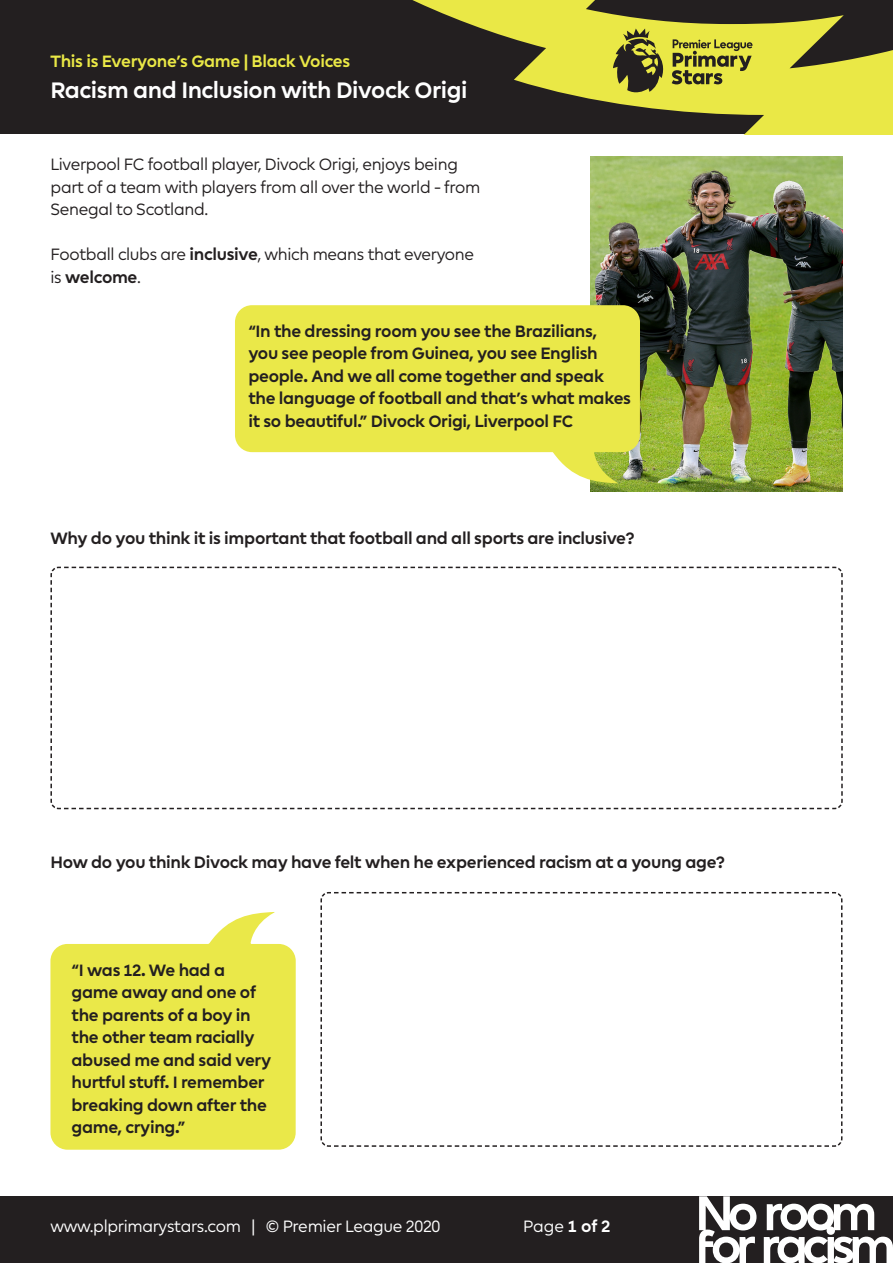
<style>
.page{position:relative;width:893px;height:1263px;background:#fff}
.page>*{position:absolute;margin:0;border:0;box-sizing:border-box;transform-origin:0 0}
.COVER_CAPTION_20PT_P{font:700 22.5px "Premier League";letter-spacing:-.02em;color:#fff}
.COPY{font:700 16.5px/22.5px "Premier League";letter-spacing:-.02em;color:#231f20}
.COPY-2{font:16.5px/22.5px "Premier League";letter-spacing:-.02em;color:#231f20}
.t1{font:16.5px "Premier League";letter-spacing:-.02em;color:#fff}
.COVER_CAPTION_20PT_P-2{font:700 16.5px "Premier League";letter-spacing:-.02em;color:#eae846}
.s1{font-weight:700}
</style>
<div class="page">
<div style="left:0;top:0;width:893px;height:134px;background:#231f20"></div>
<svg style="left:412px;top:0;width:481px;height:134px"></svg>
<svg style="left:613px;top:28px;width:139px;height:66px"></svg>
<div style="left:0;top:1196px;width:893px;height:67px;background:#231f20"></div>
<svg style="left:699px;top:1196px;width:57px;height:67px"></svg>
<svg style="left:764px;top:1204px;width:129px;height:59px"></svg>
<img style="left:590px;top:157px;width:68px;height:335px">
<svg style="left:50px;top:566px;width:793px;height:244px"></svg>
<svg style="left:320px;top:892px;width:523px;height:255px"></svg>
<div style="left:235px;top:305px;width:405px;height:147px;background:#eae849;border-radius:17px"></div>
<svg style="left:548px;top:452px;width:70px;height:31px"></svg>
<svg style="left:208px;top:912px;width:67px;height:32px"></svg>
<div style="left:50px;top:944px;width:246px;height:206px;background:#eae849;border-radius:17px"></div>
<img style="left:658px;top:157px;width:184px;height:335px">
<p class="COVER_CAPTION_20PT_P-2" style="left:50px;top:52px;width:301px">This is Everyone’s Game | Black Voices</p>
<p class="COVER_CAPTION_20PT_P" style="left:50px;top:78px;width:418px">Racism and Inclusion with Divock Origi</p>
<p class="COPY-2" style="left:50px;top:154px;width:431px">Liverpool FC football player, Divock Origi, enjoys being part of a team with players from all over the world - from<br>Senegal to Scotland.</p>
<p class="COPY-2" style="left:50px;top:244px;width:425px">Football clubs are <span class="s1">inclusive</span>, which means that everyone is <span class="s1">welcome</span>.</p>
<p class="COPY" style="left:248px;top:320px;width:384px">“In the dressing room you see the Brazilians, you see people from Guinea, you see English people. And we all come together and speak the language of football and that’s what makes it so beautiful.” Divock Origi, Liverpool FC</p>
<p class="COPY" style="left:50px;top:527px;width:585px">Why do you think it is important that football and all sports are inclusive?</p>
<p class="COPY" style="left:50px;top:851px;width:676px">How do you think Divock may have felt when he experienced racism at a young age?</p>
<p class="COPY" style="left:72px;top:959px;width:201px">“I was 12. We had a game away and one of the parents of a boy in the other team racially abused me and said very hurtful stuff. I remember breaking down after the game, crying.”</p>
<p class="t1" style="left:50px;top:1218px;width:392px">www.plprimarystars.com | © Premier League 2020</p>
<p class="t1" style="left:523px;top:1218px;width:89px">Page <span class="s1">1 of 2</span></p>
</div>
